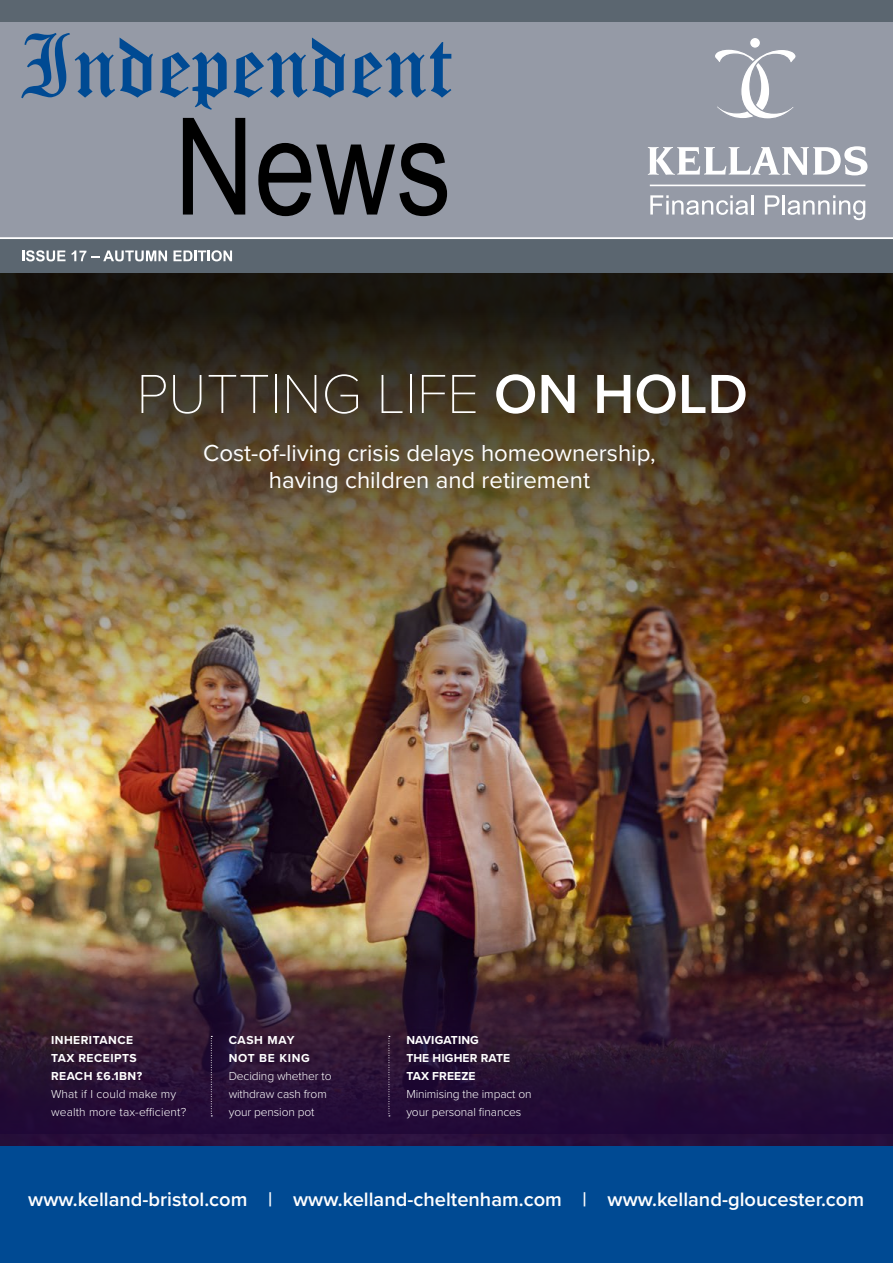
<style>
.page{position:relative;width:893px;height:1263px;background:#fff}
.page>*{position:absolute;margin:0;border:0;box-sizing:border-box;transform-origin:0 0}
.t1{font:100 57px "Proxima Nova T";color:#fff}
.t2{font:24px/27.8px "Proxima Nova";color:#fff;text-align:center}
.t3{font:600 20.1px "Proxima Nova";color:#fff}
.t4{font:300 12px/18px "Proxima Nova";letter-spacing:-.01em;color:#fff}
.t5{font:300 12px/18px "Proxima Nova";letter-spacing:.01em;color:#fff}
.t6{font:700 12px/18px "Proxima Nova";letter-spacing:.035em;color:#fff}
.t7{font:700 12px/18px "Proxima Nova";letter-spacing:.01em;color:#fff}
.t8{font:700 12px/18px "Proxima Nova";letter-spacing:.06em;color:#fff}
.s1{font-family:"Proxima Nova";font-weight:600}
</style>
<div class="page">
<img style="left:0;top:272px;width:893px;height:528px">
<div style="left:0;top:0;width:893px;height:238px;background:#959aa6"></div>
<svg style="left:21px;top:33px;width:132px;height:65px"></svg>
<svg style="left:160px;top:52px;width:67px;height:58px"></svg>
<svg style="left:234px;top:38px;width:111px;height:60px"></svg>
<svg style="left:352px;top:42px;width:99px;height:56px"></svg>
<svg style="left:715px;top:49px;width:81px;height:70px"></svg>
<svg style="left:648px;top:146px;width:219px;height:29px"></svg>
<div style="left:750px;top:37px;width:10px;height:11px;background:#fff;border-radius:50%"></div>
<div style="left:749px;top:37px;width:12px;height:12px;border:1px solid #959aa6;border-radius:50%"></div>
<hr style="left:650px;top:185px;width:215px;height:1px;background:#fff">
<svg style="left:650px;top:195px;width:98px;height:20px"></svg>
<hr style="left:751px;top:195px;width:2px;height:20px;background:#fff">
<svg style="left:765px;top:195px;width:14px;height:20px"></svg>
<hr style="left:782px;top:195px;width:3px;height:20px;background:#fff">
<svg style="left:788px;top:195px;width:77px;height:25px"></svg>
<div style="left:0;top:238px;width:893px;height:34px;background:#5b6670"></div>
<svg style="left:22px;top:250px;width:44px;height:11px"></svg>
<svg style="left:72px;top:250px;width:95px;height:11px"></svg>
<svg style="left:173px;top:250px;width:59px;height:11px"></svg>
<svg style="left:183px;top:118px;width:62px;height:97px"></svg>
<svg style="left:258px;top:143px;width:189px;height:73px"></svg>
<div style="left:0;top:0;width:893px;height:21px;background:#5b6670"></div>
<hr style="left:0;top:237px;width:893px;height:2px;background:#fff">
<img style="left:0;top:800px;width:893px;height:346px">
<div style="left:0;top:1146px;width:893px;height:117px;background:#004a93"></div>
<svg style="left:211px;top:1036px;width:1px;height:80px"></svg>
<svg style="left:389px;top:1036px;width:1px;height:80px"></svg>
<h1 class="t1" style="left:137px;top:351px;width:613px">PUTTING LIFE <span class="s1">ON HOLD</span></h1>
<h2 class="t2" style="left:203px;top:438px;width:454px">Cost-of-living crisis delays homeownership, having children and retirement</h2>
<p class="t6" style="left:51px;top:1031px;width:93px">INHERITANCE<br>TAX RECEIPTS<br>REACH £6.1BN?</p>
<p class="t5" style="left:51px;top:1084px;width:137px">What if I could make my wealth more tax-efficient?</p>
<p class="t8" style="left:229px;top:1031px;width:83px">CASH MAY<br>NOT BE KING</p>
<p class="t4" style="left:229px;top:1066px;width:104px">Deciding whether to withdraw cash from your pension pot</p>
<p class="t7" style="left:406px;top:1031px;width:105px">NAVIGATING<br>THE HIGHER RATE<br>TAX FREEZE</p>
<p class="t4" style="left:406px;top:1084px;width:127px">Minimising the impact on your personal finances</p>
<h3 class="t3" style="left:28px;top:1184px;width:837px">www.kelland-bristol.com | www.kelland-cheltenham.com | www.kelland-gloucester.com</h3>
</div>
